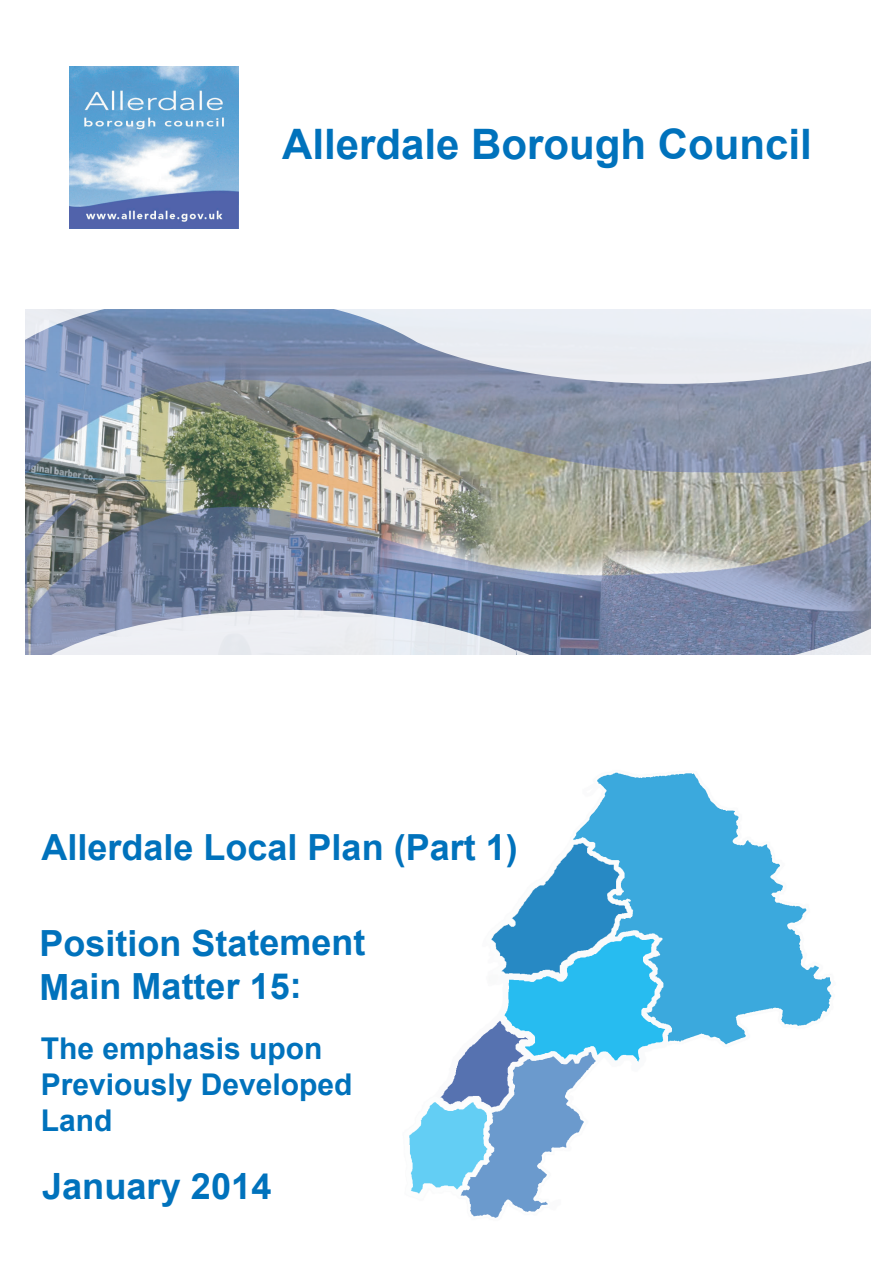
<style>
.page{position:relative;width:893px;height:1263px;background:#fff}
.page>*{position:absolute;margin:0;border:0;box-sizing:border-box;transform-origin:0 0}
.t1{font:700 42px "Arial";color:#0072bc}
.t2{font:700 36.15px "Arial";color:#0072bc}
.t3{font:700 36px/43.2px "Arial";letter-spacing:-.005em;color:#0072bc}
.t4{font:700 30px/36px "Arial";color:#0072bc}
</style>
<div class="page">
<img style="left:26px;top:356px;width:844px;height:254px">
<svg style="left:397px;top:309px;width:474px;height:75px;background:#dadfe8"></svg>
<svg style="left:25px;top:309px;width:392px;height:47px;background:#8296b8"></svg>
<svg style="left:25px;top:610px;width:491px;height:45px;background:#c6ccd9"></svg>
<svg style="left:516px;top:570px;width:355px;height:85px;background:#7b88a8"></svg>
<img style="left:409px;top:772px;width:423px;height:446px">
<img style="left:69px;top:66px;width:170px;height:162px">
<p class="t1" style="left:282px;top:117px;width:531px">Allerdale Borough Council</p>
<p class="t3" style="left:41px;top:827px;width:478px">Allerdale Local Plan (Part 1)</p>
<p class="t3" style="left:39px;top:923px;width:328px">Position Statement<br>Main Matter 15:</p>
<p class="t4" style="left:41px;top:1031px;width:313px">The emphasis upon<br>Previously Developed<br>Land</p>
<p class="t2" style="left:42px;top:1162px;width:231px">January 2014</p>
</div>
